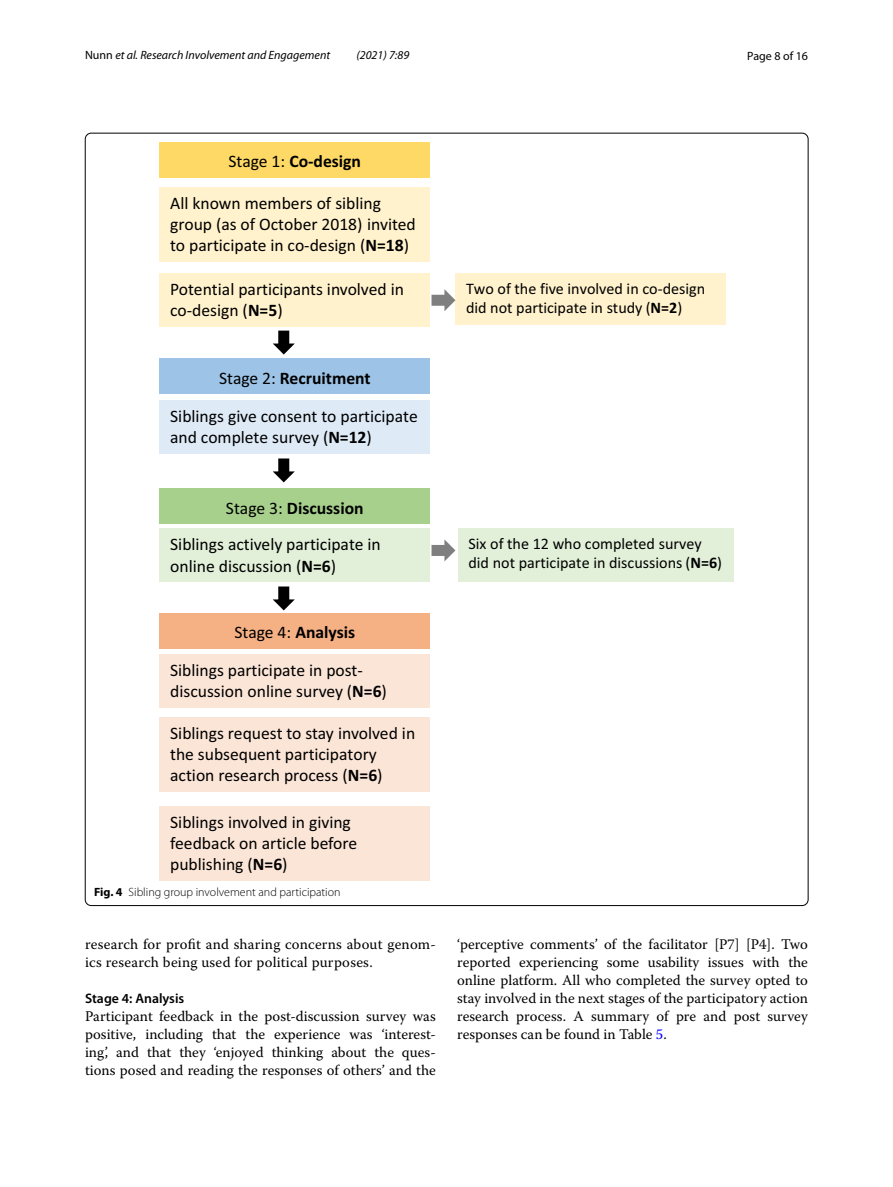
<style>
.page{position:relative;width:893px;height:1187px;background:#fff}
.page>*{position:absolute;margin:0;border:0;box-sizing:border-box;transform-origin:0 0}
.t1{font:17.55px/21.1px "Calibri";color:#000}
.t2{font:700 17.55px "Calibri";color:#000}
.t3{font:16.05px/19.5px "Calibri";color:#000}
.t4{font:14.7px/18px "Warnock Pro";letter-spacing:.01em;color:#000;text-align:justify}
.t5{font:600 13.8px "Myriad Pro";color:#000}
.t6{font:italic 12px "Myriad Pro";color:#000}
.t7{font:300 12px "Myriad Pro";color:#000}
.t8{font:12px "Myriad Pro";color:#000}
.s1{font-style:normal}
.s2{font-weight:400}
.s3{font-weight:700}
.s4{color:#00f}
</style>
<div class="page">
<div style="left:160px;top:187px;width:270px;height:75px;background:#fff2cd"></div>
<div style="left:160px;top:273px;width:270px;height:54px;background:#fff2cd"></div>
<div style="left:160px;top:400px;width:270px;height:53px;background:#deeaf6"></div>
<div style="left:160px;top:528px;width:270px;height:54px;background:#e2f0d9"></div>
<div style="left:160px;top:654px;width:270px;height:53px;background:#fbe5d7"></div>
<div style="left:455px;top:273px;width:271px;height:52px;background:#fff2cd"></div>
<div style="left:160px;top:717px;width:270px;height:75px;background:#fbe5d7"></div>
<div style="left:160px;top:142px;width:270px;height:35px;background:#fed966"></div>
<div style="left:160px;top:358px;width:270px;height:36px;background:#9dc3e7"></div>
<div style="left:160px;top:488px;width:270px;height:35px;background:#a7d08c"></div>
<div style="left:160px;top:613px;width:270px;height:35px;background:#f5b184"></div>
<svg style="left:273px;top:330px;width:22px;height:24px"></svg>
<svg style="left:273px;top:458px;width:22px;height:24px"></svg>
<svg style="left:273px;top:586px;width:22px;height:24px"></svg>
<svg style="left:431px;top:289px;width:24px;height:22px"></svg>
<div style="left:160px;top:806px;width:270px;height:74px;background:#fbe5d7"></div>
<svg style="left:431px;top:539px;width:24px;height:22px"></svg>
<div style="left:458px;top:528px;width:276px;height:53px;background:#e2f0d9"></div>
<p class="t6" style="left:85px;top:48px;width:247px"><span class="s1">Nunn</span> et al. Research Involvement and Engagement</p>
<p class="t6" style="left:356px;top:48px;width:54px">(2021) 7:89</p>
<p class="t8" style="left:747px;top:48px;width:62px">Page 8 of 16</p>
<p class="t2" style="left:228px;top:150px;width:134px"><span class="s2">Stage 1:</span> Co-design</p>
<p class="t1" style="left:170px;top:193px;width:247px">All known members of sibling group (as of October 2018) invited to participate in co-design (<span class="s3">N=18</span>)</p>
<p class="t1" style="left:170px;top:279px;width:235px">Potential participants involved in co-design (<span class="s3">N=5</span>)</p>
<p class="t2" style="left:219px;top:367px;width:153px"><span class="s2">Stage 2:</span> Recruitment</p>
<p class="t1" style="left:170px;top:405px;width:249px">Siblings give consent to participate and complete survey (<span class="s3">N=12</span>)</p>
<p class="t3" style="left:466px;top:279px;width:241px">Two of the five involved in co-design did not participate in study (<span class="s3">N=2</span>)</p>
<p class="t2" style="left:226px;top:496px;width:139px"><span class="s2">Stage 3:</span> Discussion</p>
<p class="t1" style="left:170px;top:534px;width:212px">Siblings actively participate in online discussion (<span class="s3">N=6</span>)</p>
<p class="t2" style="left:234px;top:621px;width:122px"><span class="s2">Stage 4:</span> Analysis</p>
<p class="t1" style="left:170px;top:659px;width:218px">Siblings participate in post&shy;discussion online survey (<span class="s3">N=6</span>)</p>
<p class="t1" style="left:170px;top:722px;width:247px">Siblings request to stay involved in the subsequent participatory action research process (<span class="s3">N=6</span>)</p>
<p class="t1" style="left:170px;top:811px;width:189px">Siblings involved in giving feedback on article before publishing (<span class="s3">N=6</span>)</p>
<p class="t7" style="left:94px;top:885px;width:248px"><span class="s3">Fig. 4</span> Sibling group involvement and participation</p>
<p class="t4" style="left:85px;top:935px;width:352px">research for profit and sharing concerns about genom&shy;ics research being used for political purposes.</p>
<p class="t5" style="left:85px;top:989px;width:101px">Stage 4: Analysis</p>
<p class="t4" style="left:85px;top:1007px;width:352px">Participant feedback in the post-discussion survey was positive, including that the experience was ‘interest&shy;ing’, and that they ‘enjoyed thinking about the ques&shy;tions posed and reading the responses of others’ and the</p>
<p class="t3" style="left:468px;top:533px;width:255px">Six of the 12 who completed survey did not participate in discussions (<span class="s3">N=6</span>)</p>
<p class="t4" style="left:457px;top:935px;width:352px">‘perceptive comments’ of the facilitator [P7] [P4]. Two reported experiencing some usability issues with the online platform. All who completed the survey opted to stay involved in the next stages of the participatory action research process. A summary of pre and post survey responses can be found in Table <span class="s4">5</span>.</p>
</div>
